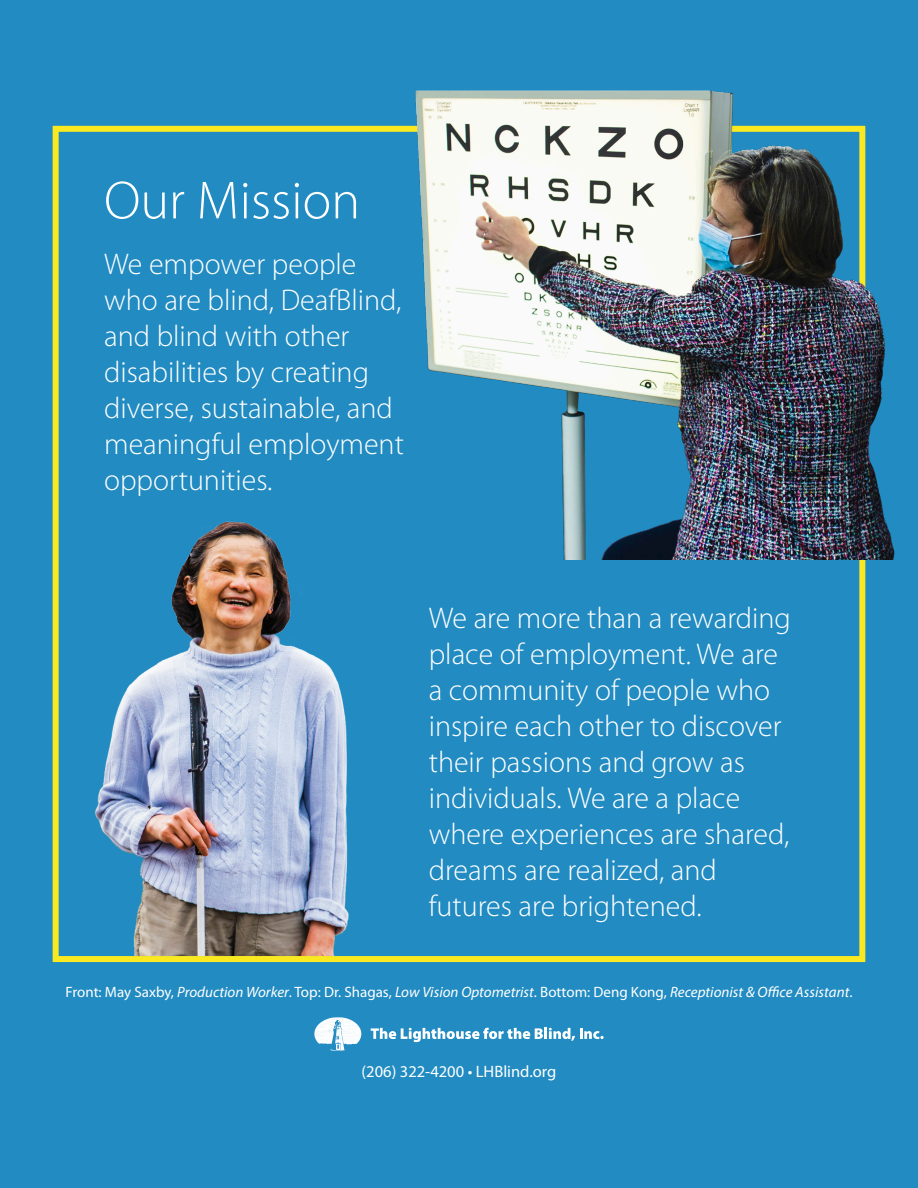
<style>
.page{position:relative;width:918px;height:1188px;background:#218bc2}
.page>*{position:absolute;margin:0;border:0;box-sizing:border-box;transform-origin:0 0}
.Heading_1{font:300 54px "Myriad Pro";color:#fff}
.Heading_1-2{font:300 30px/36px "Myriad Pro";color:#fff}
.Body_Centered{font:16.5px "Myriad Pro";color:#fff}
.t1{font:italic 15px "Myriad Pro";color:#fff}
.s1{font-style:normal}
</style>
<div class="page">
<div style="left:53px;top:126px;width:812px;height:836px;border:6px solid #fae921"></div>
<svg style="left:371px;top:1028px;width:233px;height:14px"></svg>
<svg style="left:314px;top:1017px;width:48px;height:34px"></svg>
<img style="left:389px;top:90px;width:506px;height:470px">
<img style="left:72px;top:521px;width:309px;height:435px">
<h1 class="Heading_1" style="left:104px;top:168px;width:258px">Our Mission</h1>
<h1 class="Heading_1-2" style="left:104px;top:246px;width:301px">We empower people who are blind, DeafBlind, and blind with other disabilities by creating diverse, sustainable, and meaningful employment opportunities.</h1>
<h1 class="Heading_1-2" style="left:429px;top:600px;width:364px">We are more than a rewarding place of employment. We are a community of people who inspire each other to discover their passions and grow as individuals. We are a place where experiences are shared, dreams are realized, and futures are brightened.</h1>
<p class="t1" style="left:66px;top:983px;width:788px"><span class="s1">Front: May Saxby,</span> Production Worker<span class="s1">. Top: Dr. Shagas,</span> Low Vision Optometrist<span class="s1">. Bottom: Deng Kong,</span> Receptionist &amp; Office Assistant<span class="s1">.</span></p>
<p class="Body_Centered" style="left:362px;top:1062px;width:196px">(206) 322-4200 • LHBlind.org</p>
</div>
